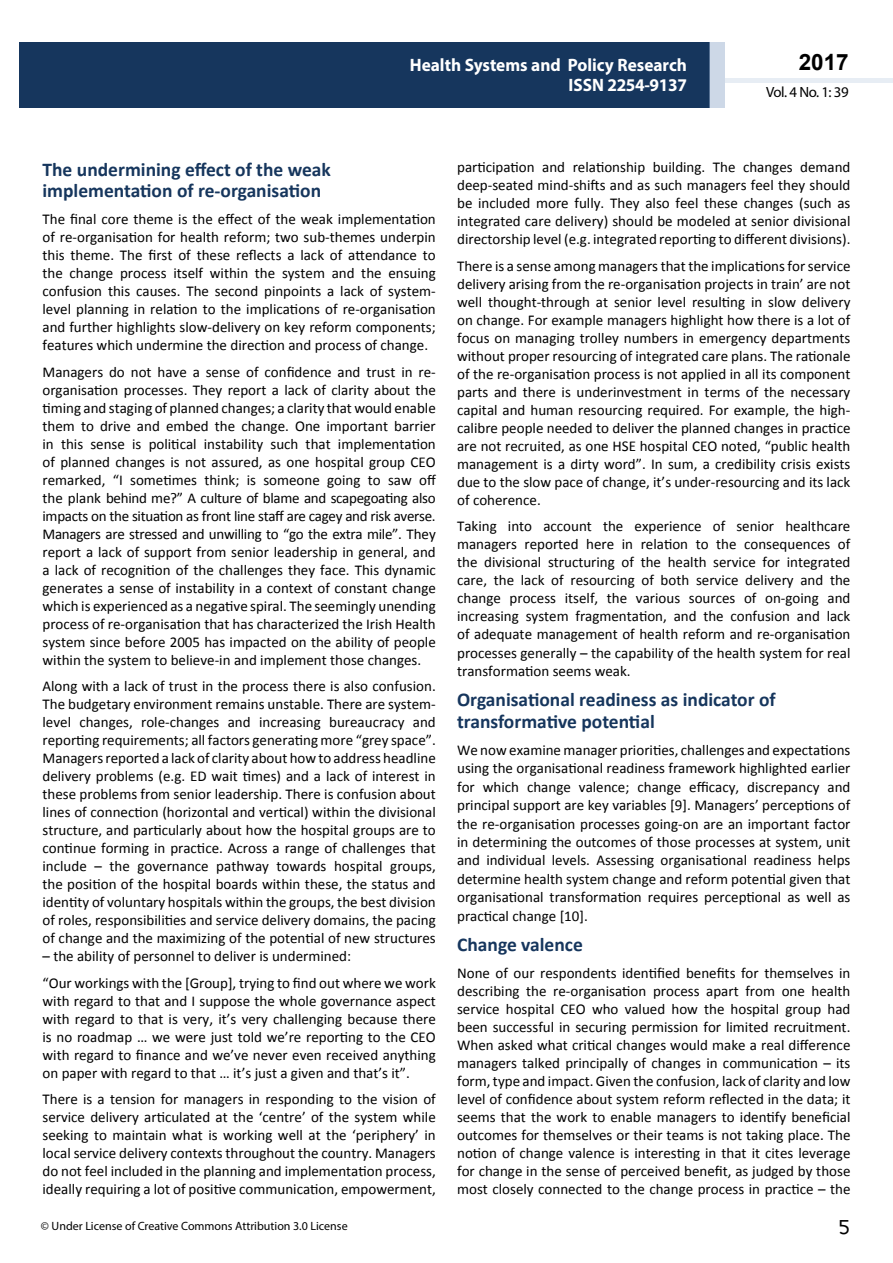
<style>
.page{position:relative;width:893px;height:1263px;background:#fff}
.page>*{position:absolute;margin:0;border:0;box-sizing:border-box;transform-origin:0 0}
.t1{font:25.5px "Tunga";color:#000}
.t2{font:700 22.5px "Arial";color:#000}
.t3{font:700 19.5px/21.5px "Calibri";color:#16365d}
.t4{font:700 18px/21.6px "Myriad Pro";color:#fff;text-align:right;scale:.96 1}
.t5{font:15px/18px "Calibri";color:#000;text-align:justify}
.t6{font:14.85px "Myriad Pro";letter-spacing:-.03em;color:#000}
.t7{font:12px "Myriad Pro";color:#000}
</style>
<div class="page">
<hr style="left:725px;top:78px;width:168px;height:4px;background:#e7edf4">
<div style="left:19px;top:42px;width:690px;height:66px;background:#16365d"></div>
<div style="left:709px;top:42px;width:16px;height:66px;background:#cdd8e7"></div>
<p class="t4" style="left:517px;top:53px;width:198px">ARCHIVOS DE MEDICINA<br>ISSN 1698-9465</p>
<h2 class="t2" style="left:799px;top:47px;width:52px">2017</h2>
<p class="t4" style="left:410px;top:54px;width:290px;line-height:19.8px">Health Systems and Policy Research<br>ISSN 2254-9137</p>
<p class="t6" style="left:766px;top:83px;width:84px">Vol. 4 No. 1: 39</p>
<h3 class="t3" style="left:43px;top:159px;width:290px">The undermining effect of the weak implementation of re-organisation</h3>
<p class="t5" style="left:43px;top:210px;width:395px">The final core theme is the effect of the weak implementation of re-organisation for health reform; two sub-themes underpin this theme. The first of these reflects a lack of attendance to the change process itself within the system and the ensuing confusion this causes. The second pinpoints a lack of system&shy;level planning in relation to the implications of re-organisation and further highlights slow-delivery on key reform components; features which undermine the direction and process of change.</p>
<p class="t5" style="left:43px;top:363px;width:395px">Managers do not have a sense of confidence and trust in re&shy;organisation processes. They report a lack of clarity about the timing and staging of planned changes; a clarity that would enable them to drive and embed the change. One important barrier in this sense is political instability such that implementation of planned changes is not assured, as one hospital group CEO remarked, “I sometimes think; is someone going to saw off the plank behind me?” A culture of blame and scapegoating also impacts on the situation as front line staff are cagey and risk averse.<br>Managers are stressed and unwilling to “go the extra mile”. They report a lack of support from senior leadership in general, and a lack of recognition of the challenges they face. This dynamic generates a sense of instability in a context of constant change which is experienced as a negative spiral. The seemingly unending process of re-organisation that has characterized the Irish Health system since before 2005 has impacted on the ability of people within the system to believe-in and implement those changes.</p>
<p class="t5" style="left:43px;top:677px;width:395px">Along with a lack of trust in the process there is also confusion.<br>The budgetary environment remains unstable. There are system&shy;level changes, role-changes and increasing bureaucracy and reporting requirements; all factors generating more “grey space”.<br>Managers reported a lack of clarity about how to address headline delivery problems (e.g. ED wait times) and a lack of interest in these problems from senior leadership. There is confusion about lines of connection (horizontal and vertical) within the divisional structure, and particularly about how the hospital groups are to continue forming in practice. Across a range of challenges that include – the governance pathway towards hospital groups, the position of the hospital boards within these, the status and identity of voluntary hospitals within the groups, the best division of roles, responsibilities and service delivery domains, the pacing of change and the maximizing of the potential of new structures</p>
<p class="t5" style="left:43px;top:943px;width:395px;line-height:26.5px">– the ability of personnel to deliver is undermined:<br>“Our workings with the [Group], trying to find out where we work</p>
<p class="t5" style="left:43px;top:992px;width:395px">with regard to that and I suppose the whole governance aspect with regard to that is very, it’s very challenging because there is no roadmap … we were just told we’re reporting to the CEO with regard to finance and we’ve never even received anything on paper with regard to that … it’s just a given and that’s it”.</p>
<p class="t5" style="left:43px;top:1090px;width:395px">There is a tension for managers in responding to the vision of service delivery articulated at the ‘centre’ of the system while seeking to maintain what is working well at the ‘periphery’ in local service delivery contexts throughout the country. Managers do not feel included in the planning and implementation process, ideally requiring a lot of positive communication, empowerment,</p>
<p class="t5" style="left:457px;top:158px;width:395px">participation and relationship building. The changes demand deep-seated mind-shifts and as such managers feel they should be included more fully. They also feel these changes (such as integrated care delivery) should be modeled at senior divisional directorship level (e.g. integrated reporting to different divisions).</p>
<p class="t5" style="left:457px;top:257px;width:395px">There is a sense among managers that the implications for service delivery arising from the re-organisation projects in train’ are not well thought-through at senior level resulting in slow delivery on change. For example managers highlight how there is a lot of focus on managing trolley numbers in emergency departments without proper resourcing of integrated care plans. The rationale of the re-organisation process is not applied in all its component parts and there is underinvestment in terms of the necessary capital and human resourcing required. For example, the high&shy;calibre people needed to deliver the planned changes in practice are not recruited, as one HSE hospital CEO noted, “public health management is a dirty word”. In sum, a credibility crisis exists due to the slow pace of change, it’s under-resourcing and its lack of coherence.</p>
<p class="t5" style="left:457px;top:517px;width:395px">Taking into account the experience of senior healthcare managers reported here in relation to the consequences of the divisional structuring of the health service for integrated care, the lack of resourcing of both service delivery and the change process itself, the various sources of on-going and increasing system fragmentation, and the confusion and lack of adequate management of health reform and re-organisation processes generally – the capability of the health system for real transformation seems weak.</p>
<h3 class="t3" style="left:457px;top:689px;width:320px">Organisational readiness as indicator of transformative potential</h3>
<p class="t5" style="left:457px;top:741px;width:395px;line-height:18.5px">We now examine manager priorities, challenges and expectations using the organisational readiness framework highlighted earlier for which change valence; change efficacy, discrepancy and principal support are key variables [9]. Managers’ perceptions of the re-organisation processes going-on are an important factor in determining the outcomes of those processes at system, unit and individual levels. Assessing organisational readiness helps determine health system change and reform potential given that organisational transformation requires perceptional as well as practical change [10].</p>
<h3 class="t3" style="left:457px;top:933px;width:127px">Change valence</h3>
<p class="t5" style="left:457px;top:964px;width:395px">None of our respondents identified benefits for themselves in describing the re-organisation process apart from one health service hospital CEO who valued how the hospital group had been successful in securing permission for limited recruitment.<br>When asked what critical changes would make a real difference managers talked principally of changes in communication – its form, type and impact. Given the confusion, lack of clarity and low level of confidence about system reform reflected in the data; it seems that the work to enable managers to identify beneficial outcomes for themselves or their teams is not taking place. The notion of change valence is interesting in that it cites leverage for change in the sense of perceived benefit, as judged by those most closely connected to the change process in practice – the</p>
<p class="t7" style="left:41px;top:1218px;width:308px">© Under License of Creative Commons Attribution 3.0 License</p>
<h1 class="t1" style="left:839px;top:1210px;width:13px">5</h1>
</div>
